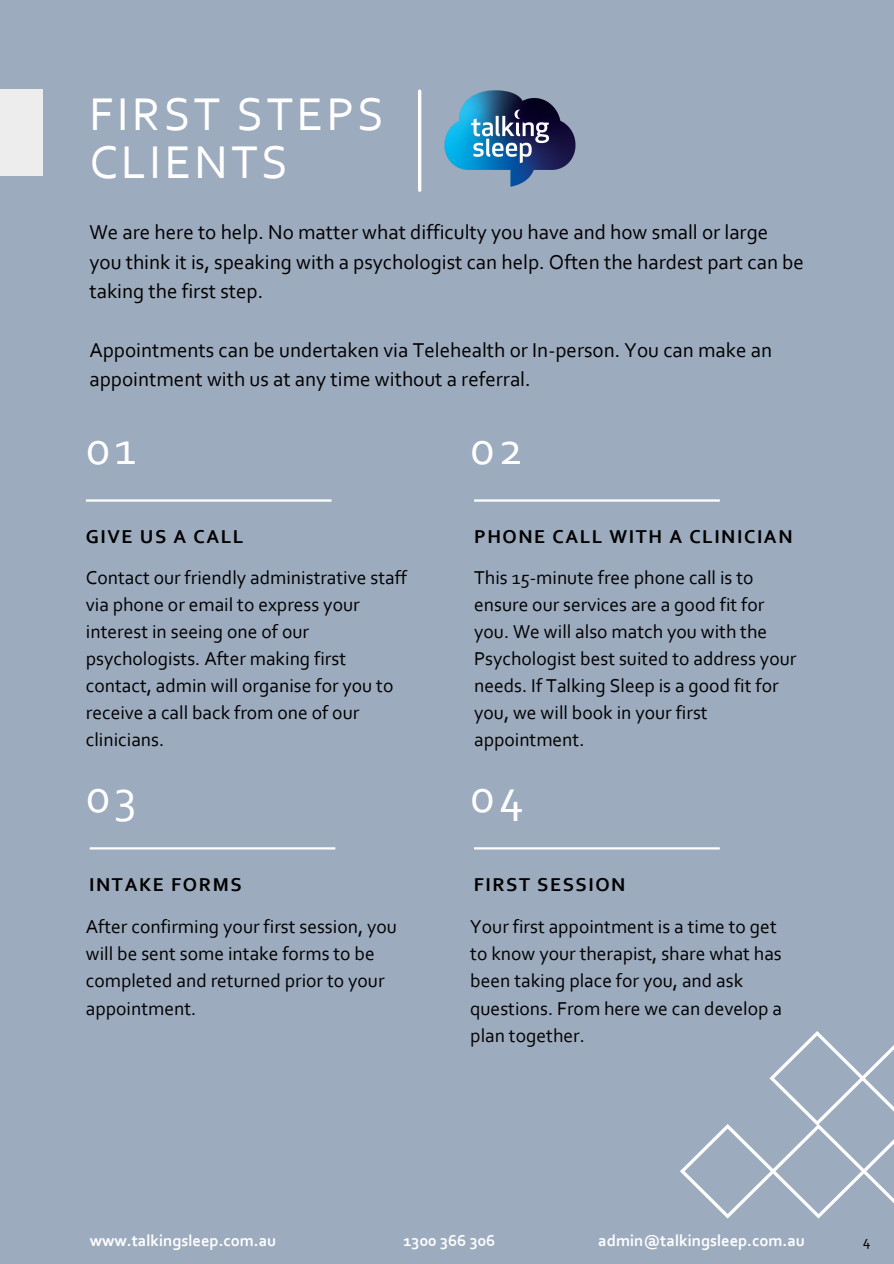
<style>
.page{position:relative;width:894px;height:1264px;background:#fff}
.page>*{position:absolute;margin:0;border:0;box-sizing:border-box;transform-origin:0 0}
.t1{font:48px "Corbel";letter-spacing:.07em;color:#fff}
.t2{font:21px/29.2px "Corbel";color:#000}
.t3{font:19.5px/27px "Corbel";color:#000}
.t4{font:700 19.5px "Corbel";letter-spacing:.08em;color:#000}
.t5{font:700 16.5px "Corbel";color:#fff}
.t6{font:15px "Corbel";color:#000}
</style>
<div class="page">
<div style="left:0;top:0;width:893px;height:1263px;background:#9dabbe"></div>
<div style="left:0;top:89px;width:43px;height:87px;background:#ededed"></div>
<svg style="left:680px;top:1031px;width:213px;height:187px"></svg>
<hr style="left:418px;top:91px;width:3px;height:99px;background:#fff">
<img style="left:444px;top:90px;width:132px;height:97px">
<hr style="left:86px;top:499px;width:245px;height:2px;background:#fff">
<hr style="left:474px;top:499px;width:245px;height:2px;background:#fff">
<hr style="left:90px;top:847px;width:245px;height:2px;background:#fff">
<hr style="left:474px;top:847px;width:245px;height:2px;background:#fff">
<p class="t1" style="left:89px;top:94px;width:296px">FIRST STEPS</p>
<p class="t1" style="left:89px;top:142px;width:200px">CLIENTS</p>
<p class="t2" style="left:89px;top:220px;width:715px">We are here to help. No matter what difficulty you have and how small or large you think it is, speaking with a psychologist can help. Often the hardest part can be taking the first step.</p>
<p class="t2" style="left:89px;top:337px;width:684px">Appointments can be undertaken via Telehealth or In-person. You can make an appointment with us at any time without a referral.</p>
<p class="t1" style="left:86px;top:428px;width:52px">01</p>
<p class="t1" style="left:470px;top:429px;width:55px">02</p>
<p class="t4" style="left:86px;top:528px;width:159px">GIVE US A CALL</p>
<p class="t4" style="left:474px;top:528px;width:320px">PHONE CALL WITH A CLINICIAN</p>
<p class="t3" style="left:86px;top:566px;width:322px">Contact our friendly administrative staff via phone or email to express your interest in seeing one of our psychologists. After making first contact, admin will organise for you to receive a call back from one of our clinicians.</p>
<p class="t3" style="left:474px;top:566px;width:324px">This 15-minute free phone call is to ensure our services are a good fit for you. We will also match you with the<br>Psychologist best suited to address your needs. If Talking Sleep is a good fit for you, we will book in your first appointment.</p>
<p class="t1" style="left:86px;top:776px;width:52px">03</p>
<p class="t1" style="left:470px;top:776px;width:55px">04</p>
<p class="t4" style="left:89px;top:876px;width:154px">INTAKE FORMS</p>
<p class="t4" style="left:473px;top:876px;width:153px">FIRST SESSION</p>
<p class="t3" style="left:86px;top:915px;width:312px">After confirming your first session, you will be sent some intake forms to be completed and returned prior to your appointment.</p>
<p class="t3" style="left:470px;top:915px;width:313px">Your first appointment is a time to get to know your therapist, share what has been taking place for you, and ask questions. From here we can develop a plan together.</p>
<p class="t5" style="left:90px;top:1233px;width:188px">www.talkingsleep.com.au</p>
<p class="t5" style="left:403px;top:1233px;width:93px">1300 366 306</p>
<p class="t5" style="left:598px;top:1233px;width:208px">admin@talkingsleep.com.au</p>
<p class="t6" style="left:862px;top:1234px;width:9px">4</p>
</div>
